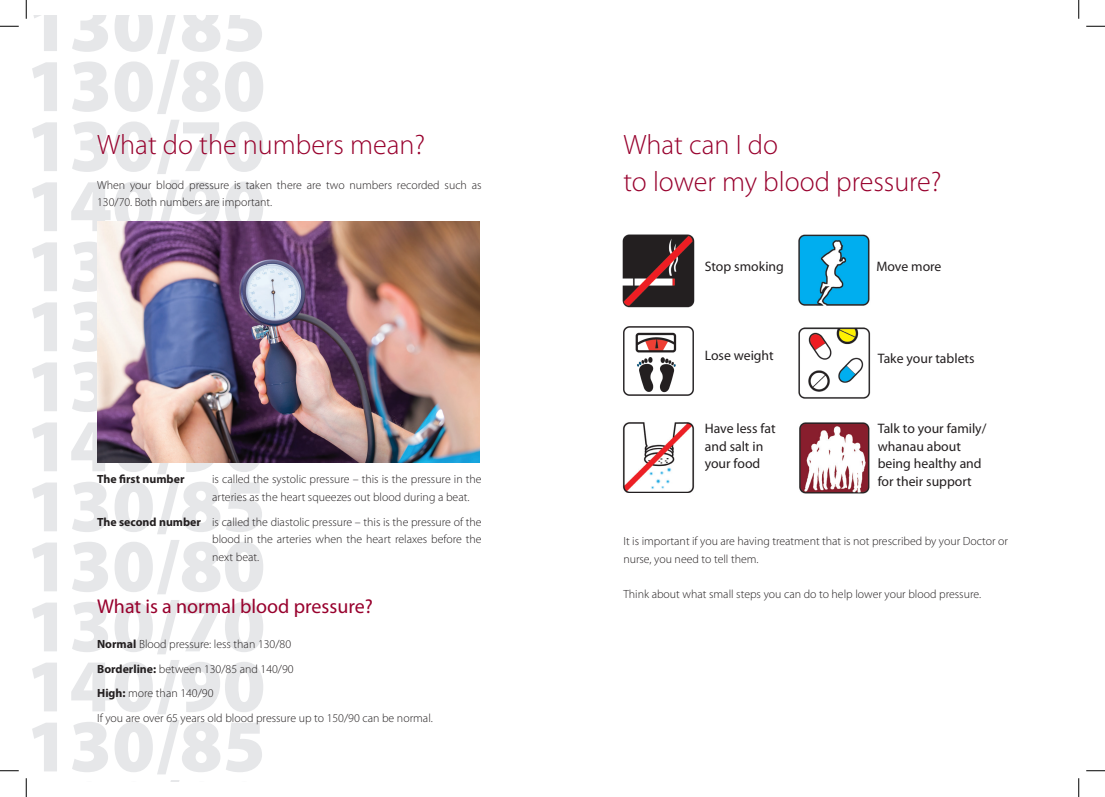
<style>
.page{position:relative;width:1105px;height:797px;background:#fff}
.page>*{position:absolute;margin:0;border:0;box-sizing:border-box;transform-origin:0 0}
.Head{font:300 28.12px "Myriad Pro";color:#98012d}
.Head_16pt{font:20px "Myriad Pro";color:#98012d}
.Body{font:13.75px/17.5px "Myriad Pro";color:#231f20}
.Body-2{font:300 11.88px/17.5px "Myriad Pro";color:#231f20}
.Body-3{font:700 11.88px "Myriad Pro";color:#231f20}
.s1{font-weight:700}
</style>
<div class="page">
<svg style="left:32px;top:660px;width:231px;height:54px"></svg>
<svg style="left:32px;top:600px;width:231px;height:54px"></svg>
<svg style="left:32px;top:540px;width:231px;height:54px"></svg>
<svg style="left:32px;top:480px;width:230px;height:54px"></svg>
<svg style="left:32px;top:422px;width:231px;height:52px"></svg>
<svg style="left:32px;top:362px;width:65px;height:50px"></svg>
<svg style="left:32px;top:302px;width:65px;height:50px"></svg>
<svg style="left:32px;top:241px;width:65px;height:51px"></svg>
<svg style="left:32px;top:180px;width:231px;height:51px"></svg>
<svg style="left:32px;top:120px;width:231px;height:54px"></svg>
<svg style="left:32px;top:60px;width:231px;height:54px"></svg>
<img style="left:623px;top:327px;width:71px;height:68px">
<img style="left:97px;top:221px;width:382px;height:241px">
<img style="left:798px;top:234px;width:72px;height:72px">
<img style="left:798px;top:327px;width:73px;height:72px">
<img style="left:622px;top:234px;width:73px;height:74px">
<img style="left:799px;top:422px;width:71px;height:72px">
<img style="left:622px;top:422px;width:73px;height:70px">
<svg style="left:0;top:25px;width:19px;height:2px"></svg>
<svg style="left:1086px;top:25px;width:19px;height:2px"></svg>
<svg style="left:0;top:770px;width:19px;height:1px"></svg>
<svg style="left:1086px;top:770px;width:19px;height:1px"></svg>
<svg style="left:25px;top:0;width:237px;height:54px"></svg>
<svg style="left:25px;top:720px;width:237px;height:77px"></svg>
<svg style="left:1078px;top:0;width:1px;height:19px"></svg>
<svg style="left:1078px;top:778px;width:1px;height:19px"></svg>
<p class="Head" style="left:97px;top:127px;width:330px">What do the numbers mean?</p>
<p class="Body-2" style="left:97px;top:176px;width:386px">When your blood pressure is taken there are two numbers recorded such as<br>130/70. Both numbers are important.</p>
<p class="Body-3" style="left:97px;top:471px;width:89px">The first number</p>
<p class="Body-2" style="left:212px;top:470px;width:271px">is called the systolic pressure – this is the pressure in the arteries as the heart squeezes out blood during a beat.</p>
<p class="Body-2" style="left:212px;top:512px;width:271px;text-align:justify;text-indent:-115px"><span class="s1">The second number</span> is called the diastolic pressure – this is the pressure of the blood in the arteries when the heart relaxes before the next beat.</p>
<p class="Head_16pt" style="left:97px;top:594px;width:277px">What is a normal blood pressure?</p>
<p class="Body-2" style="left:97px;top:635px;width:196px"><span class="s1">Normal</span> Blood pressure: less than 130/80</p>
<p class="Body-2" style="left:97px;top:660px;width:198px"><span class="s1">Borderline:</span> between 130/85 and 140/90</p>
<p class="Body-2" style="left:97px;top:684px;width:118px"><span class="s1">High:</span> more than 140/90</p>
<p class="Body-2" style="left:97px;top:709px;width:337px">If you are over 65 years old blood pressure up to 150/90 can be normal.</p>
<p class="Head" style="left:623px;top:127px;width:156px">What can I do</p>
<p class="Head" style="left:623px;top:165px;width:320px">to lower my blood pressure?</p>
<p class="Body" style="left:705px;top:257px;width:81px">Stop smoking</p>
<p class="Body" style="left:876px;top:257px;width:67px">Move more</p>
<p class="Body" style="left:705px;top:346px;width:70px">Lose weight</p>
<p class="Body" style="left:878px;top:349px;width:98px">Take your tablets</p>
<p class="Body" style="left:705px;top:419px;width:72px">Have less fat and salt in your food</p>
<p class="Body" style="left:878px;top:419px;width:110px">Talk to your family/ whanau about being healthy and for their support</p>
<p class="Body-2" style="left:623px;top:532px;width:386px">It is important if you are having treatment that is not prescribed by your Doctor or nurse, you need to tell them.</p>
<p class="Body-2" style="left:623px;top:585px;width:359px">Think about what small steps you can do to help lower your blood pressure.</p>
</div>
